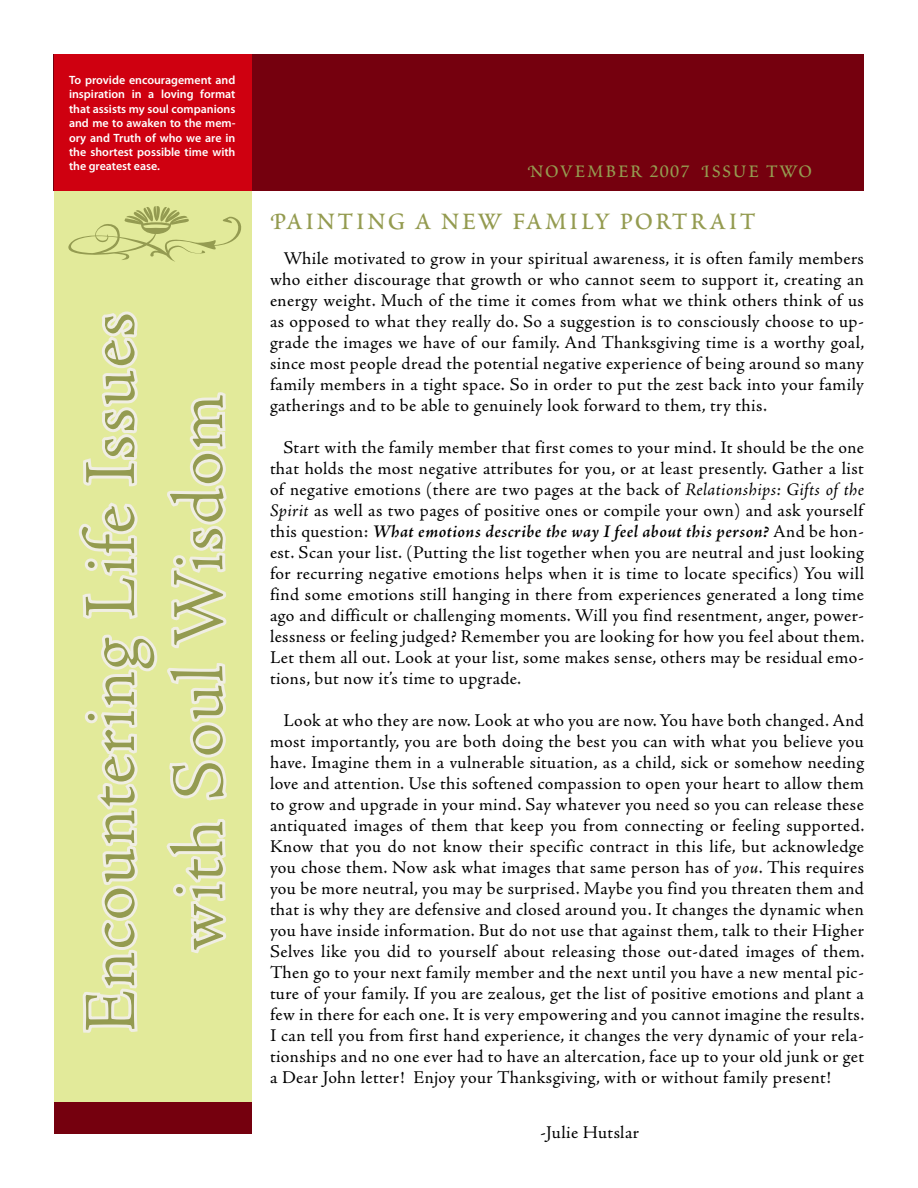
<style>
.page{position:relative;width:918px;height:1188px;background:#fff}
.page>*{position:absolute;margin:0;border:0;box-sizing:border-box;transform-origin:0 0}
.t1{font:300 73.5px/88.2px "Adobe Jenson Pro";letter-spacing:.02em;color:#949b50;text-align:center}
.t2{font:36px "Poetica Roman Small Caps";letter-spacing:.025em;color:#949b50}
.t3{font:27px "Poetica Roman Small Caps";letter-spacing:.025em;color:#949b50}
.t4{font:18px/21px "Adobe Jenson Pro";letter-spacing:.02em;color:#000;text-align:justify}
.t5{font:600 12px/14.4px "Myriad Pro";color:#fff;text-align:justify}
.s1{font-style:italic}
.s2{font-weight:600;font-style:italic}
</style>
<div class="page">
<div style="left:54px;top:54px;width:810px;height:137px;background:#75000e"></div>
<svg style="left:54px;top:54px;width:198px;height:1048px;background:#d76b4f"></svg>
<div style="left:54px;top:1102px;width:198px;height:32px;background:#75000e"></div>
<svg style="left:65px;top:174px;width:177px;height:920px;background:#e3e5a5"></svg>
<p class="t5" style="left:69px;top:72px;width:168px">To provide encouragement and inspiration in a loving format that assists my soul companions and me to awaken to the mem&shy;ory and Truth of who we are in the shortest possible time with the greatest ease.</p>
<h1 class="t1" style="left:68px;top:1033px;width:723px;rotate:-90deg">Encountering Life Issues with Soul Wisdom</h1>
<h3 class="t3" style="left:527px;top:159px;width:287px">November 2007 Issue two</h3>
<h2 class="t2" style="left:270px;top:206px;width:488px">Painting a new family portrait</h2>
<p class="t4" style="left:270px;top:248px;width:596px;text-indent:14px">While motivated to grow in your spiritual awareness, it is often family members who either discourage that growth or who cannot seem to support it, creating an energy weight. Much of the time it comes from what we think others think of us as opposed to what they really do. So a suggestion is to consciously choose to up&shy;grade the images we have of our family. And Thanksgiving time is a worthy goal, since most people dread the potential negative experience of being around so many family members in a tight space. So in order to put the zest back into your family gatherings and to be able to genuinely look forward to them, try this.</p>
<p class="t4" style="left:270px;top:437px;width:596px;text-indent:14px">Start with the family member that first comes to your mind. It should be the one that holds the most negative attributes for you, or at least presently. Gather a list of negative emotions (there are two pages at the back of <span class="s1">Relationships: Gifts of the Spirit</span> as well as two pages of positive ones or compile your own) and ask yourself this question: <span class="s2">What emotions describe the way I feel about this person?</span> And be hon&shy;est. Scan your list. (Putting the list together when you are neutral and just looking for recurring negative emotions helps when it is time to locate specifics) You will find some emotions still hanging in there from experiences generated a long time ago and difficult or challenging moments. Will you find resentment, anger, power&shy;lessness or feeling judged? Remember you are looking for how you feel about them.<br>Let them all out. Look at your list, some makes sense, others may be residual emo&shy;tions, but now it’s time to upgrade.</p>
<p class="t4" style="left:270px;top:710px;width:596px;text-indent:14px">Look at who they are now. Look at who you are now. You have both changed. And most importantly, you are both doing the best you can with what you believe you have. Imagine them in a vulnerable situation, as a child, sick or somehow needing love and attention. Use this softened compassion to open your heart to allow them to grow and upgrade in your mind. Say whatever you need so you can release these antiquated images of them that keep you from connecting or feeling supported.<br>Know that you do not know their specific contract in this life, but acknowledge you chose them. Now ask what images that same person has of <span class="s1">you</span>. This requires you be more neutral, you may be surprised. Maybe you find you threaten them and that is why they are defensive and closed around you. It changes the dynamic when you have inside information. But do not use that against them, talk to their Higher Selves like you did to yourself about releasing those out-dated images of them.<br>Then go to your next family member and the next until you have a new mental pic&shy;ture of your family. If you are zealous, get the list of positive emotions and plant a few in there for each one. It is very empowering and you cannot imagine the results.<br>I can tell you from first hand experience, it changes the very dynamic of your rela&shy;tionships and no one ever had to have an altercation, face up to your old junk or get a Dear John letter! Enjoy your Thanksgiving, with or without family present!</p>
<p class="t4" style="left:540px;top:1122px;width:101px">-Julie Hutslar</p>
</div>
